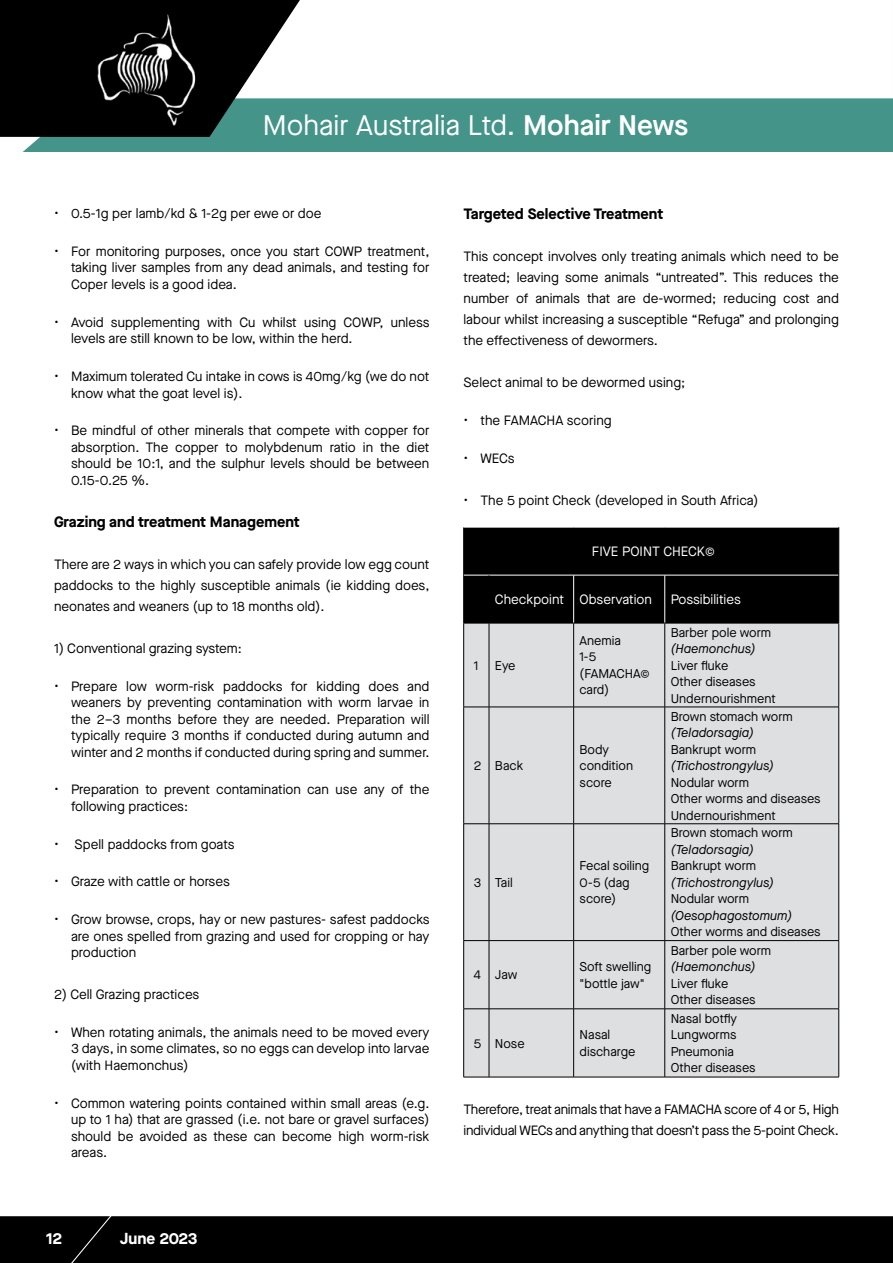
<style>
.page{position:relative;width:893px;height:1263px;background:#fff}
.page>*{position:absolute;margin:0;border:0;box-sizing:border-box;transform-origin:0 0}
.t1{font:28.2px "Maison Neue";color:#fff}
.t2{font:700 15.9px "Maison Neue";letter-spacing:-.02em;color:#fff}
.t3{font:700 15px "Maison Neue";color:#000}
.t4{font:13.5px/16.5px "Maison Neue";color:#000;text-align:justify}
.t5{font:13.5px/21px "Maison Neue";letter-spacing:-.02em;color:#000}
.t6{font:13.5px "Maison Neue";color:#fff}
.t7{font:12.75px/16.5px "Maison Neue";color:#000}
.t8{font:italic 12.75px "Maison Neue";color:#000}
.s1{font-weight:600}
</style>
<div class="page">
<div style="left:23px;top:98px;width:870px;height:54px;background:#44948a"></div>
<div style="left:0;top:1216px;width:893px;height:47px;background:#000"></div>
<svg style="left:0;top:0;width:318px;height:137px"></svg>
<img style="left:96px;top:13px;width:100px;height:118px">
<div style="left:464px;top:624px;width:374px;height:453px;background:#dedfe0"></div>
<hr style="left:463px;top:623px;width:1px;height:84px;background:#000">
<hr style="left:489px;top:623px;width:1px;height:84px;background:#000">
<hr style="left:573px;top:623px;width:1px;height:84px;background:#000">
<hr style="left:664px;top:623px;width:1px;height:84px;background:#000">
<hr style="left:838px;top:623px;width:1px;height:84px;background:#000">
<svg style="left:464px;top:707px;width:25px;height:1px"></svg>
<hr style="left:463px;top:707px;width:1px;height:116px;background:#000">
<hr style="left:489px;top:707px;width:85px;height:1px;background:#000">
<hr style="left:489px;top:707px;width:1px;height:116px;background:#000">
<hr style="left:574px;top:707px;width:91px;height:1px;background:#000">
<hr style="left:573px;top:707px;width:1px;height:116px;background:#000">
<hr style="left:665px;top:707px;width:174px;height:1px;background:#000">
<hr style="left:664px;top:707px;width:1px;height:116px;background:#000">
<hr style="left:838px;top:707px;width:1px;height:116px;background:#000">
<svg style="left:463px;top:823px;width:26px;height:1px"></svg>
<hr style="left:463px;top:824px;width:1px;height:116px;background:#000">
<hr style="left:489px;top:823px;width:85px;height:1px;background:#000">
<hr style="left:489px;top:824px;width:1px;height:116px;background:#000">
<hr style="left:574px;top:823px;width:91px;height:1px;background:#000">
<hr style="left:573px;top:824px;width:1px;height:116px;background:#000">
<hr style="left:665px;top:823px;width:174px;height:1px;background:#000">
<hr style="left:664px;top:824px;width:1px;height:116px;background:#000">
<hr style="left:838px;top:824px;width:1px;height:116px;background:#000">
<svg style="left:463px;top:940px;width:26px;height:1px"></svg>
<hr style="left:463px;top:941px;width:1px;height:68px;background:#000">
<hr style="left:489px;top:940px;width:85px;height:1px;background:#000">
<hr style="left:489px;top:941px;width:1px;height:68px;background:#000">
<hr style="left:574px;top:940px;width:91px;height:1px;background:#000">
<hr style="left:573px;top:941px;width:1px;height:68px;background:#000">
<hr style="left:665px;top:940px;width:174px;height:1px;background:#000">
<hr style="left:664px;top:941px;width:1px;height:68px;background:#000">
<hr style="left:838px;top:941px;width:1px;height:68px;background:#000">
<svg style="left:463px;top:1008px;width:26px;height:1px"></svg>
<hr style="left:463px;top:1009px;width:1px;height:68px;background:#000">
<hr style="left:489px;top:1008px;width:85px;height:1px;background:#000">
<hr style="left:489px;top:1009px;width:1px;height:68px;background:#000">
<hr style="left:574px;top:1008px;width:91px;height:1px;background:#000">
<hr style="left:573px;top:1009px;width:1px;height:68px;background:#000">
<hr style="left:665px;top:1008px;width:174px;height:1px;background:#000">
<hr style="left:664px;top:1009px;width:1px;height:68px;background:#000">
<hr style="left:838px;top:1009px;width:1px;height:68px;background:#000">
<svg style="left:463px;top:1077px;width:26px;height:1px"></svg>
<hr style="left:489px;top:1077px;width:85px;height:1px;background:#000">
<hr style="left:574px;top:1077px;width:91px;height:1px;background:#000">
<hr style="left:665px;top:1077px;width:174px;height:1px;background:#000">
<div style="left:463px;top:527px;width:376px;height:97px;background:#000"></div>
<hr style="left:489px;top:575px;width:85px;height:1px;background:#fff">
<hr style="left:574px;top:575px;width:91px;height:1px;background:#fff">
<hr style="left:665px;top:575px;width:174px;height:1px;background:#fff">
<hr style="left:489px;top:575px;width:1px;height:48px;background:#000">
<hr style="left:838px;top:527px;width:1px;height:48px;background:#000">
<hr style="left:838px;top:575px;width:1px;height:48px;background:#000">
<h1 class="t1" style="left:263px;top:107px;width:427px">Mohair Australia Ltd. <span class="s1">Mohair News</span></h1>
<p class="t4" style="left:54px;top:205px;width:269px">• 0.5-1g per lamb/kd &amp; 1-2g per ewe or doe</p>
<p class="t4" style="left:71px;top:243px;width:360px;text-indent:-17px">• For monitoring purposes, once you start COWP treatment, taking liver samples from any dead animals, and testing for Coper levels is a good idea.</p>
<p class="t4" style="left:71px;top:314px;width:360px;text-indent:-17px">• Avoid supplementing with Cu whilst using COWP, unless levels are still known to be low, within the herd.</p>
<p class="t4" style="left:71px;top:368px;width:360px;text-indent:-17px">• Maximum tolerated Cu intake in cows is 40mg/kg (we do not know what the goat level is).</p>
<p class="t4" style="left:71px;top:422px;width:360px;text-indent:-17px">• Be mindful of other minerals that compete with copper for absorption. The copper to molybdenum ratio in the diet should be 10:1, and the sulphur levels should be between 0.15-0.25 %.</p>
<p class="t3" style="left:54px;top:511px;width:247px">Grazing and treatment Management</p>
<p class="t4" style="left:54px;top:553px;width:377px;line-height:21px">There are 2 ways in which you can safely provide low egg count paddocks to the highly susceptible animals (ie kidding does, neonates and weaners (up to 18 months old).</p>
<p class="t4" style="left:54px;top:640px;width:189px">1) Conventional grazing system:</p>
<p class="t4" style="left:71px;top:677px;width:360px;text-indent:-17px">• Prepare low worm-risk paddocks for kidding does and weaners by preventing contamination with worm larvae in the 2–3 months before they are needed. Preparation will typically require 3 months if conducted during autumn and winter and 2 months if conducted during spring and summer.</p>
<p class="t4" style="left:71px;top:781px;width:360px;text-indent:-17px">• Preparation to prevent contamination can use any of the following practices:</p>
<p class="t4" style="left:54px;top:835px;width:182px">• Spell paddocks from goats</p>
<p class="t4" style="left:54px;top:873px;width:177px">• Graze with cattle or horses</p>
<p class="t4" style="left:71px;top:911px;width:360px;text-indent:-17px">• Grow browse, crops, hay or new pastures- safest paddocks are ones spelled from grazing and used for cropping or hay production</p>
<p class="t4" style="left:54px;top:986px;width:147px">2) Cell Grazing practices</p>
<p class="t4" style="left:71px;top:1024px;width:360px;text-indent:-17px">• When rotating animals, the animals need to be moved every 3 days, in some climates, so no eggs can develop into larvae (with Haemonchus)</p>
<p class="t4" style="left:71px;top:1094px;width:360px;text-indent:-17px">• Common watering points contained within small areas (e.g. up to 1 ha) that are grassed (i.e. not bare or gravel surfaces) should be avoided as these can become high worm-risk areas.</p>
<p class="t2" style="left:46px;top:1227px;width:18px">12</p>
<p class="t2" style="left:120px;top:1227px;width:80px">June 2023</p>
<p class="t3" style="left:463px;top:203px;width:201px">Targeted Selective Treatment</p>
<p class="t4" style="left:463px;top:246px;width:377px;line-height:21px">This concept involves only treating animals which need to be treated; leaving some animals “untreated”. This reduces the number of animals that are de-wormed; reducing cost and labour whilst increasing a susceptible “Refuga” and prolonging the effectiveness of dewormers.</p>
<p class="t4" style="left:463px;top:374px;width:223px">Select animal to be dewormed using;</p>
<p class="t4" style="left:463px;top:412px;width:150px">• the FAMACHA scoring</p>
<p class="t4" style="left:463px;top:450px;width:53px">• WECs</p>
<p class="t4" style="left:463px;top:492px;width:296px">• The 5 point Check (developed in South Africa)</p>
<p class="t6" style="left:592px;top:542px;width:124px">FIVE POINT CHECK©</p>
<p class="t6" style="left:495px;top:590px;width:159px">Checkpoint Observation</p>
<p class="t6" style="left:671px;top:590px;width:72px">Possibilities</p>
<p class="t7" style="left:474px;top:657px;width:6px">1</p>
<p class="t7" style="left:495px;top:657px;width:22px">Eye</p>
<p class="t7" style="left:474px;top:757px;width:51px">2 Back</p>
<p class="t7" style="left:474px;top:874px;width:40px">3 Tail</p>
<p class="t7" style="left:580px;top:632px;width:72px">Anemia<br>1-5 (FAMACHA© card)</p>
<p class="t7" style="left:580px;top:741px;width:55px">Body condition score</p>
<p class="t7" style="left:580px;top:857px;width:71px">Fecal soiling<br>0-5 (dag score)</p>
<p class="t7" style="left:474px;top:966px;width:45px">4 Jaw</p>
<p class="t7" style="left:580px;top:958px;width:73px">Soft swelling "bottle jaw"</p>
<p class="t7" style="left:474px;top:1035px;width:52px">5 Nose</p>
<p class="t7" style="left:580px;top:1026px;width:57px">Nasal discharge</p>
<p class="t7" style="left:671px;top:624px;width:102px">Barber pole worm</p>
<p class="t8" style="left:671px;top:640px;width:86px">(Haemonchus)</p>
<p class="t7" style="left:671px;top:657px;width:107px">Liver fluke<br>Other diseases<br>Undernourishment</p>
<p class="t7" style="left:671px;top:708px;width:124px">Brown stomach worm</p>
<p class="t8" style="left:671px;top:724px;width:85px">(Teladorsagia)</p>
<p class="t7" style="left:671px;top:741px;width:87px">Bankrupt worm</p>
<p class="t8" style="left:671px;top:757px;width:105px">(Trichostrongylus)</p>
<p class="t7" style="left:671px;top:774px;width:151px">Nodular worm<br>Other worms and diseases<br>Undernourishment</p>
<p class="t7" style="left:671px;top:824px;width:124px">Brown stomach worm</p>
<p class="t8" style="left:671px;top:841px;width:85px">(Teladorsagia)</p>
<p class="t7" style="left:671px;top:857px;width:87px">Bankrupt worm</p>
<p class="t8" style="left:671px;top:874px;width:105px">(Trichostrongylus)</p>
<p class="t7" style="left:671px;top:890px;width:80px">Nodular worm</p>
<p class="t8" style="left:671px;top:907px;width:123px">(Oesophagostomum)</p>
<p class="t7" style="left:671px;top:923px;width:151px">Other worms and diseases</p>
<p class="t7" style="left:671px;top:942px;width:102px">Barber pole worm</p>
<p class="t8" style="left:671px;top:958px;width:86px">(Haemonchus)</p>
<p class="t7" style="left:671px;top:975px;width:86px">Liver fluke<br>Other diseases</p>
<p class="t7" style="left:671px;top:1010px;width:86px">Nasal botfly<br>Lungworms<br>Pneumonia<br>Other diseases</p>
<p class="t5" style="left:463px;top:1099px;width:377px">Therefore, treat animals that have a FAMACHA score of 4 or 5, High individual WECs and anything that doesn’t pass the 5-point Check.</p>
</div>
